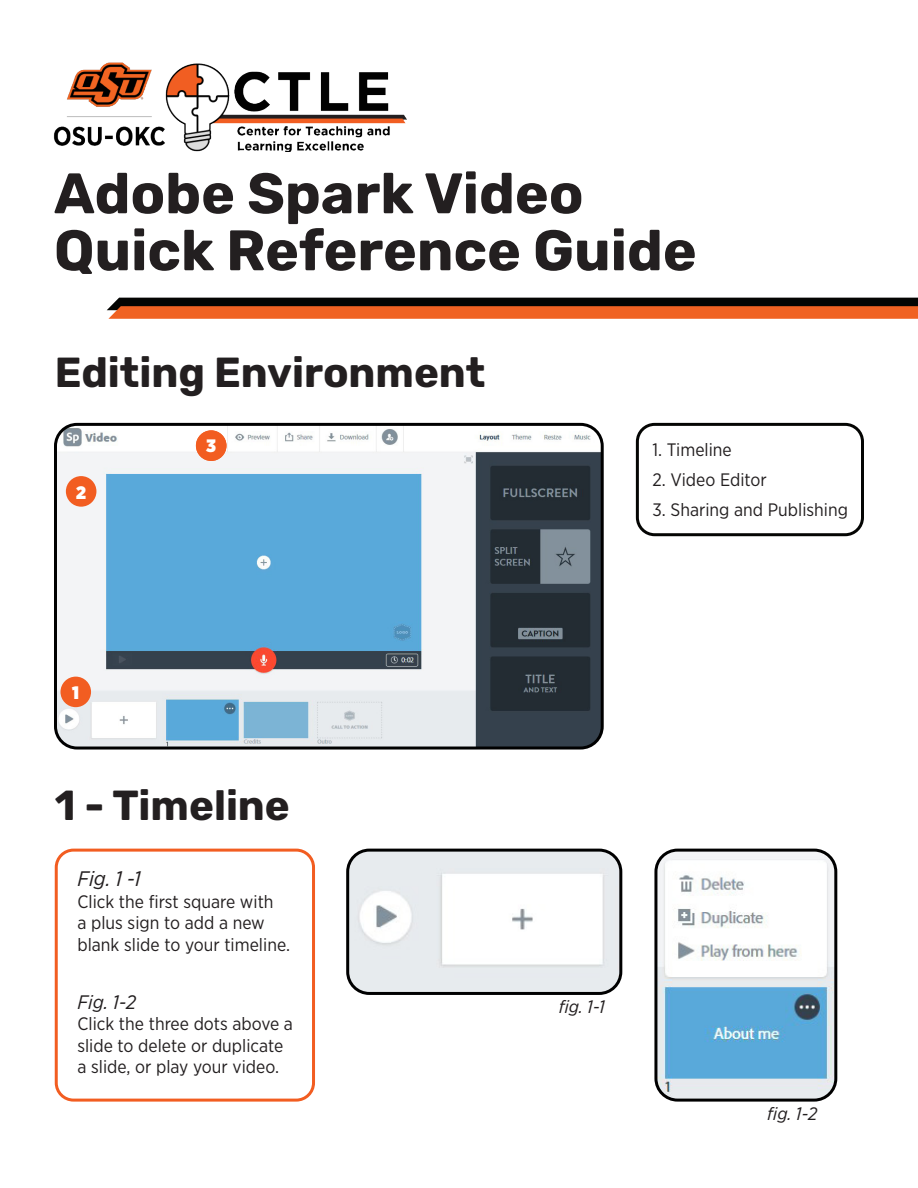
<style>
.page{position:relative;width:918px;height:1188px;background:#fff}
.page>*{position:absolute;margin:0;border:0;box-sizing:border-box;transform-origin:0 0}
.Heading_1{font:300 57px "Rubik";color:#231f20}
.Heading_2{font:300 42px "Rubik";color:#231f20}
.Heading_3{font:italic 21px "Gotham Narrow";color:#231f20}
.Heading_3-2{font:italic 19.5px "Gotham Narrow";color:#231f20}
.t1{font:18px/21.6px "Gotham Narrow";color:#231f20}
.figure_caption_text{font:italic 18px "Gotham Narrow";color:#231f20}
.t2{font:900 18px "Gotham Narrow";color:#fff}
</style>
<div class="page">
<svg style="left:107px;top:298px;width:811px;height:21px;background:#944019"></svg>
<img style="left:56px;top:425px;width:544px;height:321px">
<div style="left:54px;top:423px;width:550px;height:327px;border:3px solid #000;border-radius:22px"></div>
<div style="left:60px;top:677px;width:31px;height:30px;background:#f25d21;border-radius:50%"></div>
<div style="left:66px;top:476px;width:30px;height:31px;background:#f25d21;border-radius:50%"></div>
<div style="left:196px;top:430px;width:30px;height:31px;background:#f25d21;border-radius:50%"></div>
<div style="left:636px;top:423px;width:228px;height:113px;border:3px solid #040503;border-radius:17px"></div>
<div style="left:55px;top:849px;width:260px;height:253px;border:3px solid #f25d21;border-radius:17px"></div>
<img style="left:350px;top:850px;width:271px;height:143px">
<div style="left:346px;top:849px;width:276px;height:146px;border:3px solid #000;border-radius:22px"></div>
<img style="left:658px;top:850px;width:178px;height:248px">
<div style="left:654px;top:849px;width:183px;height:253px;border:3px solid #000;border-radius:22px"></div>
<img style="left:53px;top:62px;width:353px;height:90px">
<p class="Heading_1" style="left:54px;top:162px;width:531px">Adobe Spark Video</p>
<p class="Heading_1" style="left:54px;top:219px;width:644px">Quick Reference Guide</p>
<p class="Heading_2" style="left:55px;top:349px;width:432px">Editing Environment</p>
<p class="t2" style="left:76px;top:480px;width:11px">2</p>
<p class="t2" style="left:72px;top:680px;width:8px">1</p>
<p class="t2" style="left:206px;top:433px;width:11px">3</p>
<p class="t1" style="left:652px;top:438px;width:81px">1. Timeline</p>
<p class="t1" style="left:652px;top:468px;width:116px">2. Video Editor</p>
<p class="t1" style="left:652px;top:498px;width:197px">3. Sharing and Publishing</p>
<p class="Heading_2" style="left:55px;top:782px;width:237px">1 - Timeline</p>
<p class="Heading_3" style="left:77px;top:866px;width:65px">Fig. 1 -1</p>
<p class="t1" style="left:77px;top:890px;width:214px">Click the first square with<br>a plus sign to add a new blank slide to your timeline.</p>
<p class="Heading_3-2" style="left:77px;top:990px;width:60px">Fig. 1-2</p>
<p class="t1" style="left:77px;top:1013px;width:217px">Click the three dots above a slide to delete or duplicate a slide, or play your video.</p>
<p class="figure_caption_text" style="left:559px;top:996px;width:48px">fig. 1-1</p>
<p class="figure_caption_text" style="left:767px;top:1102px;width:52px">fig. 1-2</p>
</div>
